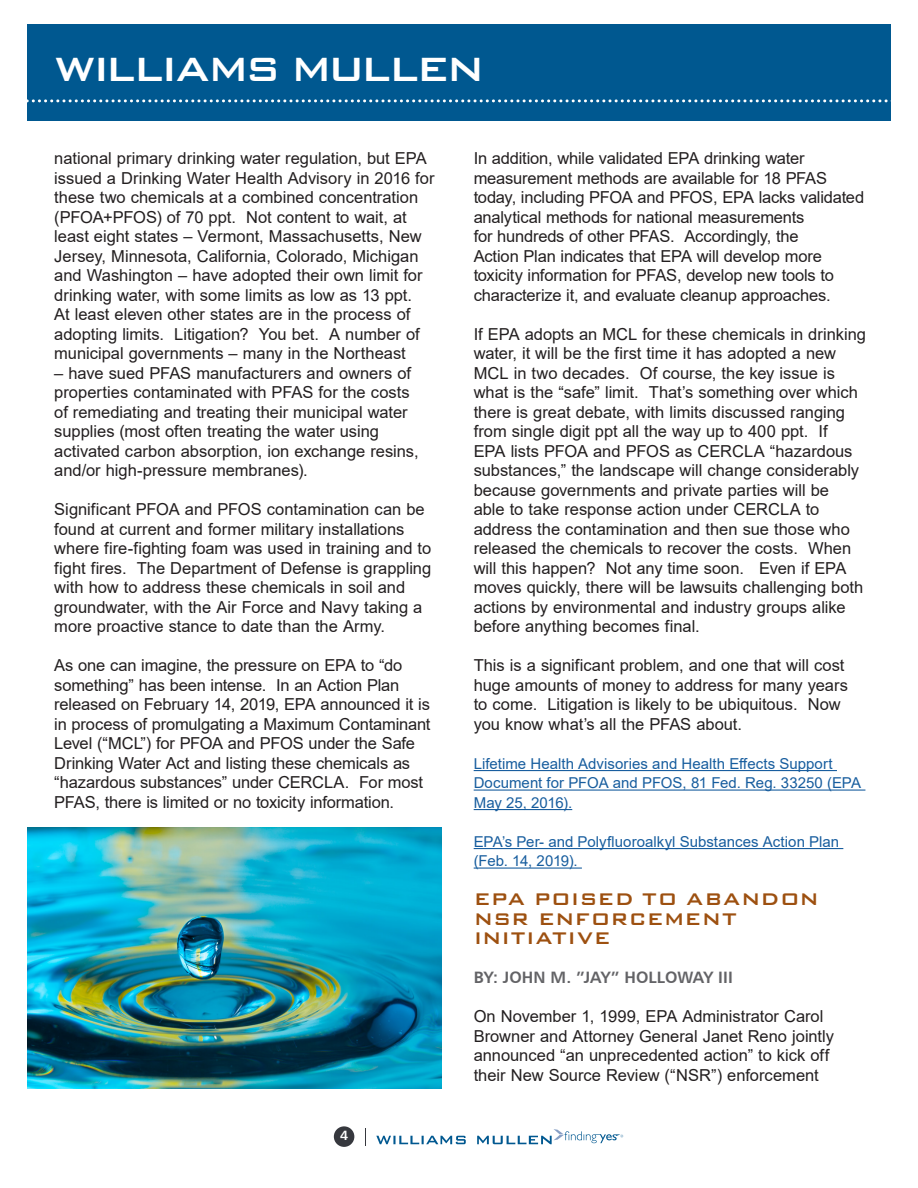
<style>
.page{position:relative;width:918px;height:1188px;background:#fff}
.page>*{position:absolute;margin:0;border:0;box-sizing:border-box;transform-origin:0 0}
.t1{font:500 45px "Bank Gothic BT";letter-spacing:-.065em;color:#fff}
.t2{font:500 22.5px/19.5px "Bank Gothic BT";letter-spacing:.01em;color:#9d5010}
.t3{font:16.5px/19.5px "Arial";letter-spacing:-.005em;color:#231f20}
.t4{font:16.5px "Humanist 777 BT Bold B";letter-spacing:.005em;color:#636366}
.t5{font:15px/19.5px "Arial";letter-spacing:.005em;color:#175d9e}
.t6{font:13.5px "Humanist 777 BT Bold B";color:#fff}
</style>
<div class="page">
<div style="left:334px;top:1126px;width:20px;height:21px;background:#36383e;border-radius:50%"></div>
<svg style="left:365px;top:1128px;width:1px;height:18px"></svg>
<svg style="left:376px;top:1129px;width:247px;height:15px"></svg>
<div style="left:27px;top:25px;width:864px;height:96px;background:#005890"></div>
<svg style="left:27px;top:99px;width:864px;height:3px"></svg>
<hr style="left:474px;top:770px;width:363px;height:1px;background:#175d9e">
<hr style="left:474px;top:790px;width:391px;height:1px;background:#175d9e">
<hr style="left:474px;top:809px;width:98px;height:1px;background:#175d9e">
<hr style="left:474px;top:848px;width:369px;height:1px;background:#175d9e">
<hr style="left:474px;top:868px;width:108px;height:1px;background:#175d9e">
<img style="left:27px;top:827px;width:415px;height:262px">
<p class="t1" style="left:54px;top:45px;width:433px">WILLIAMS MULLEN</p>
<p class="t3" style="left:54px;top:149px;width:382px">national primary drinking water regulation, but EPA issued a Drinking Water Health Advisory in 2016 for these two chemicals at a combined concentration (PFOA+PFOS) of 70 ppt. Not content to wait, at least eight states – Vermont, Massachusetts, New Jersey, Minnesota, California, Colorado, Michigan and Washington – have adopted their own limit for drinking water, with some limits as low as 13 ppt.<br>At least eleven other states are in the process of adopting limits. Litigation? You bet. A number of municipal governments – many in the Northeast</p>
<p class="t3" style="left:54px;top:363px;width:366px">– have sued PFAS manufacturers and owners of properties contaminated with PFAS for the costs of remediating and treating their municipal water supplies (most often treating the water using activated carbon absorption, ion exchange resins, and/or high-pressure membranes).</p>
<p class="t3" style="left:54px;top:500px;width:378px">Significant PFOA and PFOS contamination can be found at current and former military installations where fire-fighting foam was used in training and to fight fires. The Department of Defense is grappling with how to address these chemicals in soil and groundwater, with the Air Force and Navy taking a more proactive stance to date than the Army.</p>
<p class="t3" style="left:54px;top:656px;width:378px">As one can imagine, the pressure on EPA to “do something” has been intense. In an Action Plan released on February 14, 2019, EPA announced it is in process of promulgating a Maximum Contaminant Level (“MCL”) for PFOA and PFOS under the Safe Drinking Water Act and listing these chemicals as “hazardous substances” under CERCLA. For most PFAS, there is limited or no toxicity information.</p>
<p class="t6" style="left:340px;top:1127px;width:10px">4</p>
<p class="t3" style="left:474px;top:149px;width:392px">In addition, while validated EPA drinking water measurement methods are available for 18 PFAS today, including PFOA and PFOS, EPA lacks validated analytical methods for national measurements<br>for hundreds of other PFAS. Accordingly, the<br>Action Plan indicates that EPA will develop more toxicity information for PFAS, develop new tools to characterize it, and evaluate cleanup approaches.</p>
<p class="t3" style="left:474px;top:324px;width:394px">If EPA adopts an MCL for these chemicals in drinking water, it will be the first time it has adopted a new MCL in two decades. Of course, the key issue is what is the “safe” limit. That’s something over which there is great debate, with limits discussed ranging from single digit ppt all the way up to 400 ppt. If<br>EPA lists PFOA and PFOS as CERCLA “hazardous substances,” the landscape will change considerably because governments and private parties will be<br>able to take response action under CERCLA to address the contamination and then sue those who released the chemicals to recover the costs. When will this happen? Not any time soon. Even if EPA moves quickly, there will be lawsuits challenging both actions by environmental and industry groups alike before anything becomes final.</p>
<p class="t3" style="left:474px;top:656px;width:376px">This is a significant problem, and one that will cost huge amounts of money to address for many years to come. Litigation is likely to be ubiquitous. Now you know what’s all the PFAS about.</p>
<p class="t5" style="left:474px;top:754px;width:389px">Lifetime Health Advisories and Health Effects Support<br>Document for PFOA and PFOS, 81 Fed. Reg. 33250 (EPA<br>May 25, 2016).</p>
<p class="t5" style="left:474px;top:832px;width:367px">EPA’s Per- and Polyfluoroalkyl Substances Action Plan (Feb. 14, 2019).</p>
<p class="t2" style="left:474px;top:889px;width:347px">EPA POISED TO ABANDON<br>NSR ENFORCEMENT<br>INITIATIVE</p>
<p class="t4" style="left:474px;top:967px;width:261px">BY: JOHN M. ”JAY” HOLLOWAY III</p>
<p class="t3" style="left:474px;top:1007px;width:362px">On November 1, 1999, EPA Administrator Carol Browner and Attorney General Janet Reno jointly announced “an unprecedented action” to kick off their New Source Review (“NSR”) enforcement</p>
</div>
